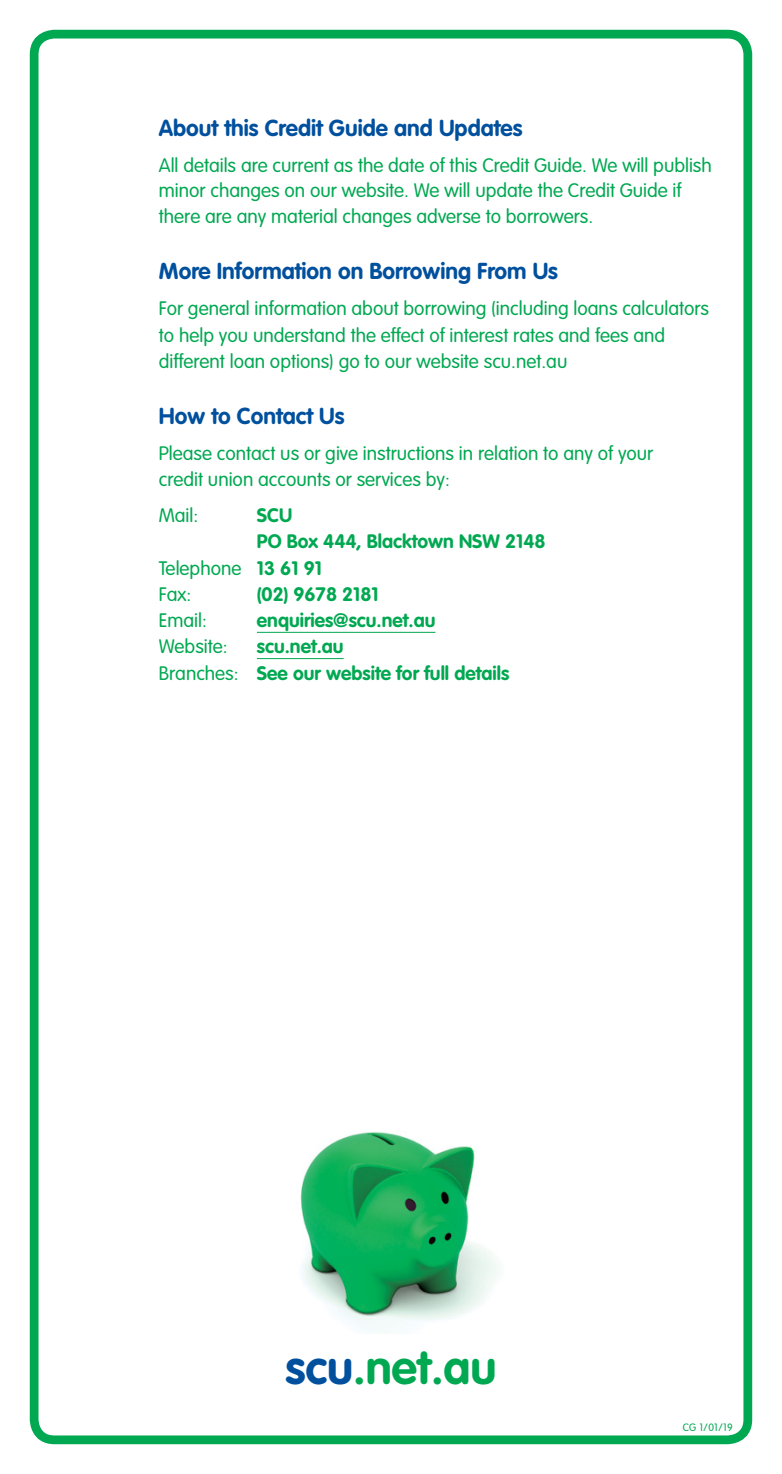
<style>
.page{position:relative;width:782px;height:1474px;background:#fff}
.page>*{position:absolute;margin:0;border:0;box-sizing:border-box;transform-origin:0 0}
.t1{font:700 46.9px "VAG Rounded";color:#00a851}
.t2{font:700 22.75px "VAG Rounded";color:#00509e}
.t3{font:300 19.25px/26.2px "VAG Rounded";color:#00a851}
.t4{font:700 19.25px/26.2px "VAG Rounded";color:#00a851}
.t5{font:300 10.5px "VAG Rounded";color:#00a851}
.s1{font-weight:700;font-size:22.75px;color:#fff}
.s2{font-weight:700}
.s3{font-weight:300}
.s4{color:#00509e}
</style>
<div class="page">
<div style="left:30px;top:30px;width:722px;height:1414px;border:9px solid #00a851;border-radius:20px"></div>
<hr style="left:257px;top:632px;width:178px;height:1px;background:#00a851">
<hr style="left:257px;top:658px;width:86px;height:1px;background:#00a851">
<img style="left:300px;top:1132px;width:199px;height:199px">
<p class="t2" style="left:159px;top:115px;width:365px">About this Credit Guide and Updates</p>
<p class="t3" style="left:159px;top:152px;width:554px">All details are current as the date of this Credit Guide. We will publish minor changes on our website. We will update the Credit Guide if there are any material changes adverse to borrowers. <span class="s1">ide</span></p>
<p class="t2" style="left:159px;top:258px;width:400px">More Information on Borrowing From Us</p>
<p class="t3" style="left:159px;top:296px;width:551px">For general information about borrowing (including loans calculators to help you understand the effect of interest rates and fees and different loan options) go to our website scu.net.au</p>
<p class="t2" style="left:159px;top:402px;width:187px">How to Contact Us</p>
<p class="t3" style="left:159px;top:440px;width:496px">Please contact us or give instructions in relation to any of your credit union accounts or services by:</p>
<p class="t3" style="left:159px;top:503px;width:41px">Mail:</p>
<p class="t4" style="left:257px;top:503px;width:37px">SCU</p>
<p class="t4" style="left:257px;top:529px;width:290px">PO Box 444, Blacktown NSW 2148</p>
<p class="t3" style="left:159px;top:555px;width:164px">Telephone <span class="s2">13 61 91</span></p>
<p class="t3" style="left:159px;top:581px;width:34px">Fax:</p>
<p class="t4" style="left:257px;top:581px;width:123px">(02) 9678 2181</p>
<p class="t3" style="left:159px;top:608px;width:49px">Email:</p>
<p class="t4" style="left:257px;top:608px;width:180px">enquiries@scu.net.au</p>
<p class="t3" style="left:159px;top:634px;width:70px">Website:</p>
<p class="t4" style="left:159px;top:634px;width:352px;text-indent:98px">scu.net.au<br><span class="s3">Branches:</span> See our website for full details</p>
<h1 class="t1" style="left:285px;top:1339px;width:213px"><span class="s4">scu</span>.net.au</h1>
<p class="t5" style="left:682px;top:1421px;width:52px">CG 1/01/19</p>
</div>
